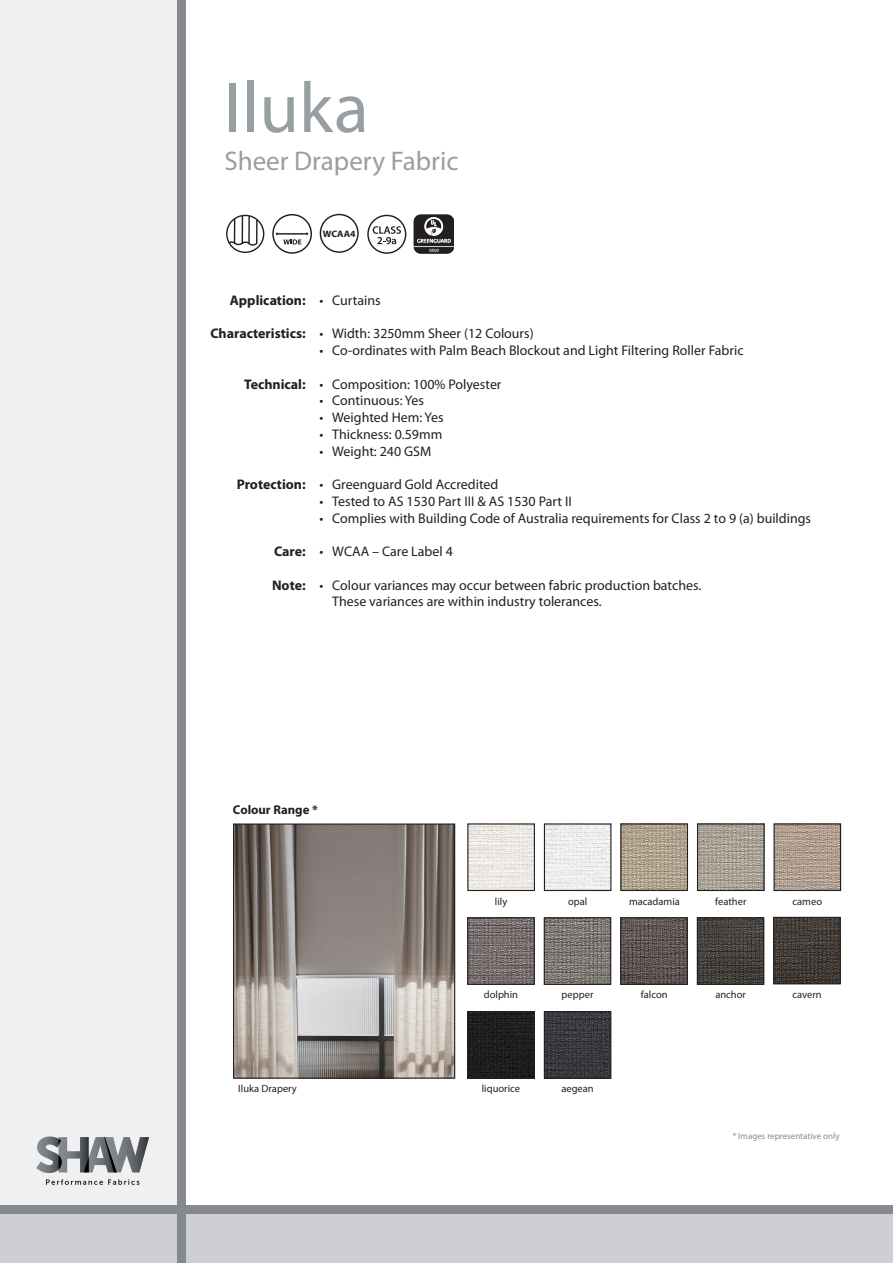
<style>
.page{position:relative;width:893px;height:1263px;background:#fff}
.page>*{position:absolute;margin:0;border:0;box-sizing:border-box;transform-origin:0 0}
.t1{font:72px "Myriad Pro";letter-spacing:.005em;color:#979fa2}
.t2{font:27px "Myriad Pro";color:#979fa2}
.t3{font:13.95px/16.8px "Myriad Pro";color:#231f20}
.t4{font:700 13.95px "Myriad Pro";color:#231f20}
.t5{font:700 12.75px "Myriad Pro";color:#231f20}
.t6{font:10.5px "Myriad Pro";color:#231f20}
.t7{font:700 9.3px "Myriad Pro";color:#231f20;scale:1.05 1}
.t8{font:9px "Myriad Pro";color:#868a8e}
</style>
<div class="page">
<div style="left:320px;top:214px;width:39px;height:39px;border:1px solid #211e1e;border-radius:50%"></div>
<div style="left:226px;top:215px;width:38px;height:38px;border:1px solid #231f20;border-radius:50%"></div>
<svg style="left:227px;top:216px;width:32px;height:30px"></svg>
<svg style="left:272px;top:214px;width:40px;height:40px"></svg>
<img style="left:413px;top:214px;width:41px;height:40px">
<div style="left:0;top:1209px;width:893px;height:54px;background:#cdcfd2"></div>
<div style="left:0;top:0;width:182px;height:1209px;background:#eff0f1"></div>
<div style="left:0;top:1205px;width:893px;height:8px;background:#868a8e"></div>
<div style="left:177px;top:0;width:9px;height:1263px;background:#868a8e"></div>
<svg style="left:373px;top:226px;width:28px;height:18px"></svg>
<div style="left:367px;top:215px;width:39px;height:39px;border:1px solid #211e1e;border-radius:50%"></div>
<img style="left:235px;top:825px;width:218px;height:252px">
<div style="left:233px;top:823px;width:222px;height:256px;border:1px solid #231f20"></div>
<svg style="left:46px;top:1179px;width:93px;height:6px"></svg>
<svg style="left:36px;top:1136px;width:113px;height:37px"></svg>
<img style="left:469px;top:1013px;width:64px;height:64px">
<div style="left:467px;top:1011px;width:68px;height:68px;border:1px solid #231f20"></div>
<img style="left:469px;top:919px;width:64px;height:64px">
<div style="left:467px;top:917px;width:68px;height:68px;border:1px solid #231f20"></div>
<img style="left:546px;top:919px;width:63px;height:64px">
<div style="left:544px;top:917px;width:67px;height:68px;border:1px solid #231f20"></div>
<img style="left:622px;top:919px;width:64px;height:64px">
<div style="left:620px;top:917px;width:68px;height:68px;border:1px solid #231f20"></div>
<img style="left:699px;top:919px;width:63px;height:64px">
<div style="left:697px;top:917px;width:67px;height:68px;border:1px solid #231f20"></div>
<img style="left:775px;top:919px;width:64px;height:63px">
<div style="left:773px;top:917px;width:68px;height:67px;border:1px solid #231f20"></div>
<img style="left:546px;top:1013px;width:63px;height:64px">
<div style="left:544px;top:1011px;width:67px;height:68px;border:1px solid #231f20"></div>
<img style="left:469px;top:825px;width:64px;height:64px">
<div style="left:467px;top:823px;width:68px;height:68px;border:1px solid #231f20"></div>
<img style="left:546px;top:825px;width:63px;height:64px">
<div style="left:544px;top:823px;width:67px;height:68px;border:1px solid #231f20"></div>
<img style="left:622px;top:825px;width:64px;height:64px">
<div style="left:620px;top:823px;width:68px;height:68px;border:1px solid #231f20"></div>
<img style="left:699px;top:825px;width:64px;height:64px">
<div style="left:697px;top:823px;width:68px;height:68px;border:1px solid #231f20"></div>
<img style="left:775px;top:825px;width:64px;height:64px">
<div style="left:773px;top:823px;width:68px;height:68px;border:1px solid #231f20"></div>
<p class="t1" style="left:224px;top:63px;width:146px">Iluka</p>
<p class="t2" style="left:224px;top:144px;width:236px">Sheer Drapery Fabric</p>
<p class="t7" style="left:323px;top:227px;width:33px">WCAA4</p>
<p class="t4" style="left:230px;top:291px;width:77px">Application:</p>
<p class="t4" style="left:210px;top:325px;width:97px">Characteristics:</p>
<p class="t4" style="left:244px;top:375px;width:63px">Technical:</p>
<p class="t4" style="left:237px;top:475px;width:70px">Protection:</p>
<p class="t4" style="left:274px;top:542px;width:33px">Care:</p>
<p class="t4" style="left:272px;top:576px;width:35px">Note:</p>
<p class="t3" style="left:319px;top:292px;width:63px">• Curtains</p>
<p class="t3" style="left:319px;top:325px;width:216px">• Width: 3250mm Sheer (12 Colours)</p>
<p class="t3" style="left:319px;top:342px;width:426px">• Co-ordinates with Palm Beach Blockout and Light Filtering Roller Fabric</p>
<p class="t3" style="left:319px;top:375px;width:184px">• Composition: 100% Polyester</p>
<p class="t3" style="left:319px;top:392px;width:106px">• Continuous: Yes</p>
<p class="t3" style="left:319px;top:409px;width:126px">• Weighted Hem: Yes</p>
<p class="t3" style="left:319px;top:425px;width:124px">• Thickness: 0.59mm</p>
<p class="t3" style="left:319px;top:442px;width:113px">• Weight: 240 GSM</p>
<p class="t3" style="left:319px;top:476px;width:180px">• Greenguard Gold Accredited</p>
<p class="t3" style="left:319px;top:492px;width:254px">• Tested to AS 1530 Part III &amp; AS 1530 Part II</p>
<p class="t3" style="left:319px;top:509px;width:493px">• Complies with Building Code of Australia requirements for Class 2 to 9 (a) buildings</p>
<p class="t3" style="left:319px;top:543px;width:135px">• WCAA – Care Label 4</p>
<p class="t3" style="left:332px;top:576px;width:371px;text-indent:-13px">• Colour variances may occur between fabric production batches.<br>These variances are within industry tolerances.</p>
<p class="t5" style="left:233px;top:802px;width:86px">Colour Range *</p>
<p class="t6" style="left:238px;top:1082px;width:60px">Iluka Drapery</p>
<p class="t6" style="left:495px;top:894px;width:14px">lily</p>
<p class="t6" style="left:568px;top:894px;width:21px">opal</p>
<p class="t6" style="left:629px;top:894px;width:52px">macadamia</p>
<p class="t6" style="left:715px;top:894px;width:33px">feather</p>
<p class="t6" style="left:792px;top:894px;width:31px">cameo</p>
<p class="t6" style="left:484px;top:988px;width:36px">dolphin</p>
<p class="t6" style="left:562px;top:988px;width:33px">pepper</p>
<p class="t6" style="left:641px;top:988px;width:28px">falcon</p>
<p class="t6" style="left:715px;top:988px;width:32px">anchor</p>
<p class="t6" style="left:792px;top:988px;width:31px">cavern</p>
<p class="t6" style="left:482px;top:1082px;width:40px">liquorice</p>
<p class="t6" style="left:561px;top:1082px;width:34px">aegean</p>
<p class="t8" style="left:733px;top:1131px;width:108px">* Images representative only</p>
</div>
